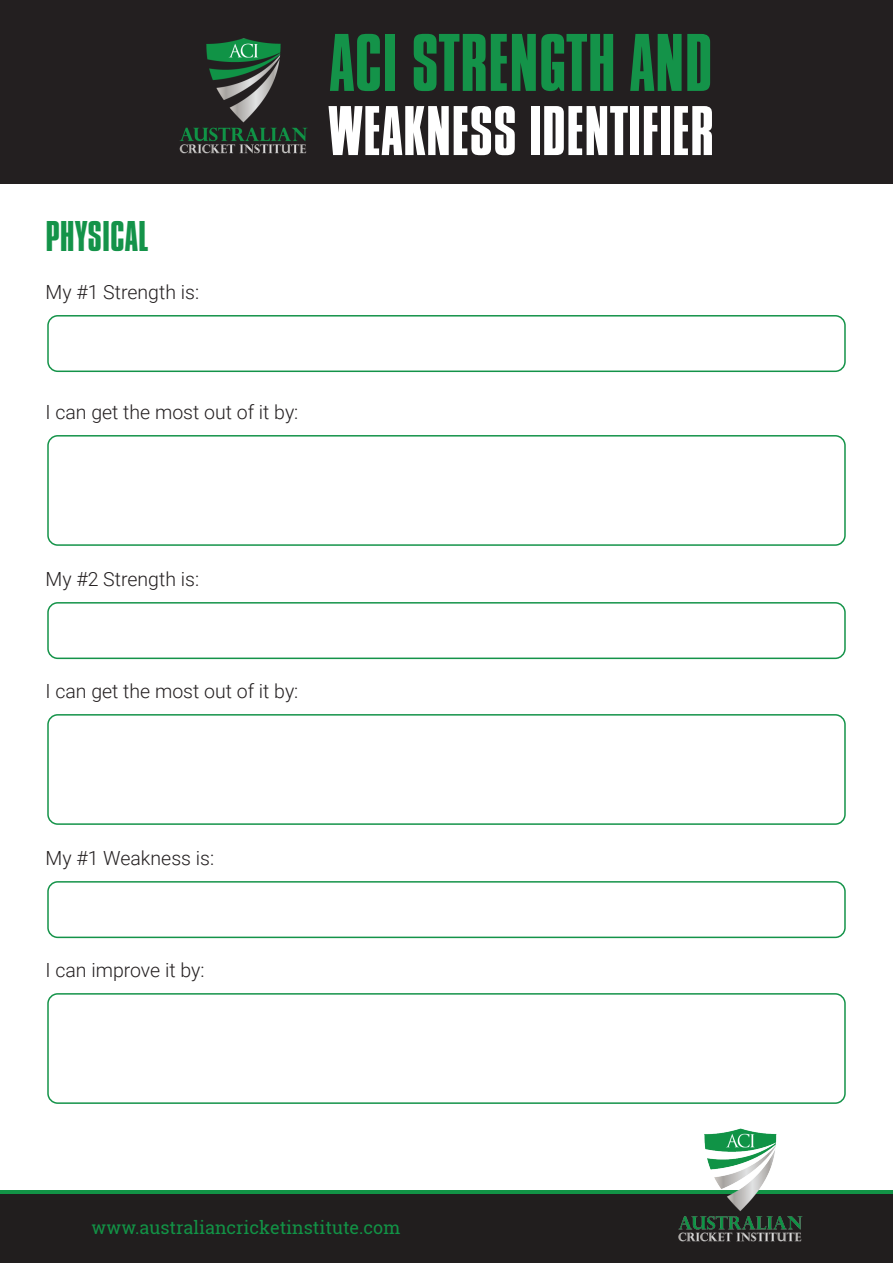
<style>
.page{position:relative;width:893px;height:1263px;background:#fff}
.page>*{position:absolute;margin:0;border:0;box-sizing:border-box;transform-origin:0 0}
.t1{font:85.5px "Compacta Std";color:#149349}
.t2{font:73.5px "Compacta Std";color:#fff}
.t3{font:45px "Compacta Std";color:#149349}
.t4{font:300 19.5px "Roboto";color:#231f20}
.t5{font:18px "Roboto Slab";color:#129346}
</style>
<div class="page">
<div style="left:0;top:0;width:893px;height:183px;background:#231f20"></div>
<img style="left:179px;top:38px;width:128px;height:116px">
<div style="left:47px;top:315px;width:799px;height:57px;border:2px solid #149349;border-radius:10px"></div>
<div style="left:47px;top:602px;width:799px;height:57px;border:2px solid #149349;border-radius:10px"></div>
<div style="left:47px;top:435px;width:799px;height:111px;border:2px solid #149349;border-radius:10px"></div>
<div style="left:47px;top:714px;width:799px;height:111px;border:2px solid #149349;border-radius:10px"></div>
<div style="left:47px;top:881px;width:799px;height:57px;border:2px solid #149349;border-radius:10px"></div>
<div style="left:47px;top:993px;width:799px;height:111px;border:2px solid #149349;border-radius:10px"></div>
<svg style="left:0;top:1190px;width:893px;height:5px;background:#157b3e"></svg>
<div style="left:0;top:1195px;width:893px;height:68px;background:#211e1e"></div>
<img style="left:675px;top:1128px;width:129px;height:114px">
<h3 class="t3" style="left:46px;top:212px;width:104px">PHYSICAL</h3>
<p class="t4" style="left:46px;top:278px;width:155px">My #1 Strength is:</p>
<h1 class="t1" style="left:329px;top:16px;width:385px">ACI STRENGTH AND</h1>
<h2 class="t2" style="left:328px;top:91px;width:387px">WEAKNESS IDENTIFIER</h2>
<p class="t4" style="left:46px;top:398px;width:254px">I can get the most out of it by:</p>
<p class="t4" style="left:46px;top:565px;width:155px">My #2 Strength is:</p>
<p class="t4" style="left:46px;top:677px;width:254px">I can get the most out of it by:</p>
<p class="t4" style="left:46px;top:844px;width:170px">My #1 Weakness is:</p>
<p class="t4" style="left:46px;top:956px;width:160px">I can improve it by:</p>
<p class="t5" style="left:92px;top:1215px;width:310px">www.australiancricketinstitute.com</p>
</div>
